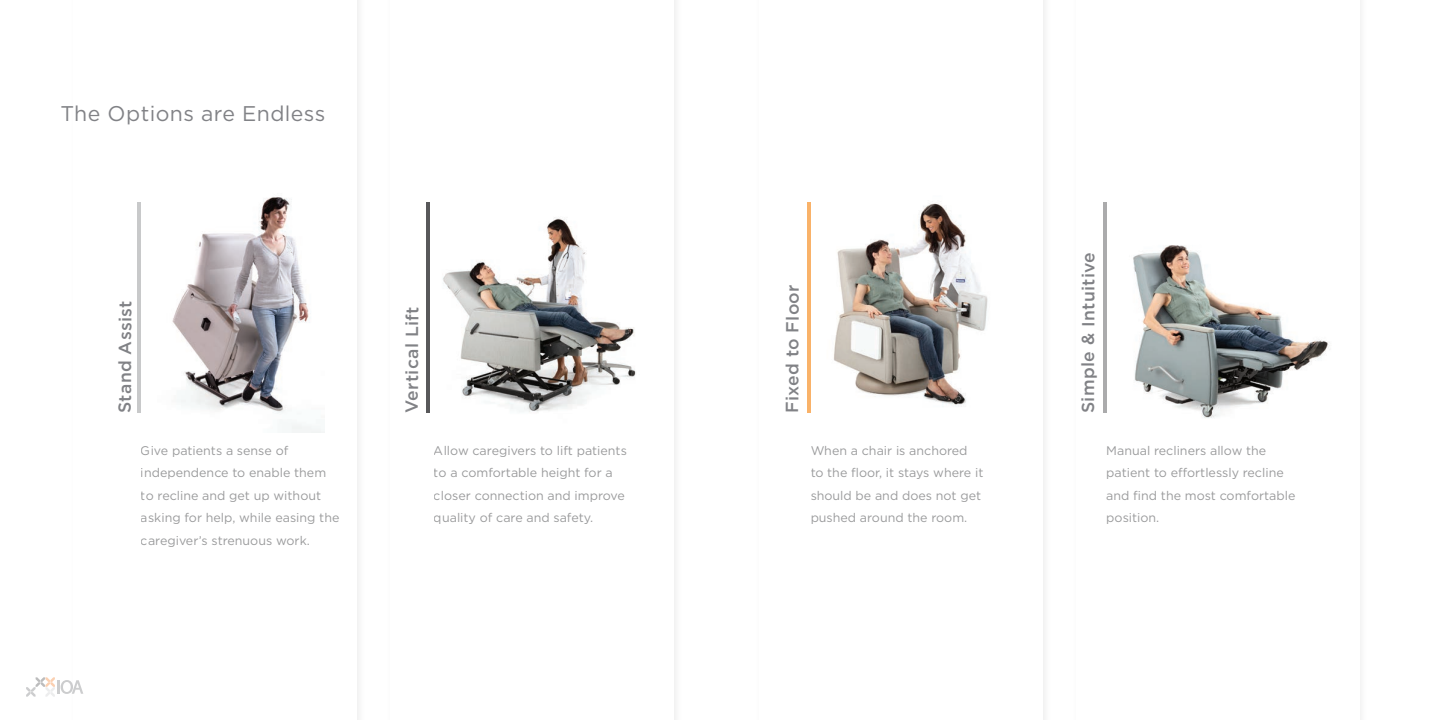
<style>
.page{position:relative;width:1440px;height:720px;background:#fff}
.page>*{position:absolute;margin:0;border:0;box-sizing:border-box;transform-origin:0 0}
.t1{font:21.25px "Gotham";letter-spacing:.02em;color:#818286}
.t2{font:500 17.5px "Gotham";letter-spacing:.015em;color:#818286}
.t3{font:12.5px/22.5px "Gotham";color:#57585a}
</style>
<div class="page">
<img style="left:426px;top:202px;width:210px;height:211px">
<img style="left:172px;top:197px;width:137px;height:215px">
<svg style="left:427px;top:202px;width:3px;height:211px"></svg>
<svg style="left:137px;top:202px;width:3px;height:211px"></svg>
<svg style="left:26px;top:677px;width:57px;height:20px"></svg>
<img style="left:834px;top:203px;width:154px;height:202px">
<img style="left:1106px;top:226px;width:223px;height:192px">
<svg style="left:807px;top:202px;width:4px;height:211px"></svg>
<svg style="left:1103px;top:202px;width:3px;height:211px"></svg>
<h1 class="t1" style="left:60px;top:100px;width:266px">The Options are Endless</h1>
<h2 class="t2" style="left:114px;top:413px;width:114px;rotate:-90deg">Stand Assist</h2>
<h2 class="t2" style="left:401px;top:413px;width:108px;rotate:-90deg">Vertical Lift</h2>
<p class="t3" style="left:141px;top:439px;width:200px">Give patients a sense of independence to enable them to recline and get up without asking for help, while easing the caregiver’s strenuous work.</p>
<p class="t3" style="left:434px;top:439px;width:195px">Allow caregivers to lift patients to a comfortable height for a closer connection and improve quality of care and safety.</p>
<h2 class="t2" style="left:781px;top:413px;width:130px;rotate:-90deg">Fixed to Floor</h2>
<h2 class="t2" style="left:1077px;top:413px;width:162px;rotate:-90deg">Simple &amp; Intuitive</h2>
<p class="t3" style="left:811px;top:439px;width:174px">When a chair is anchored to the floor, it stays where it should be and does not get pushed around the room.</p>
<p class="t3" style="left:1106px;top:439px;width:191px">Manual recliners allow the patient to effortlessly recline and find the most comfortable position.</p>
</div>
